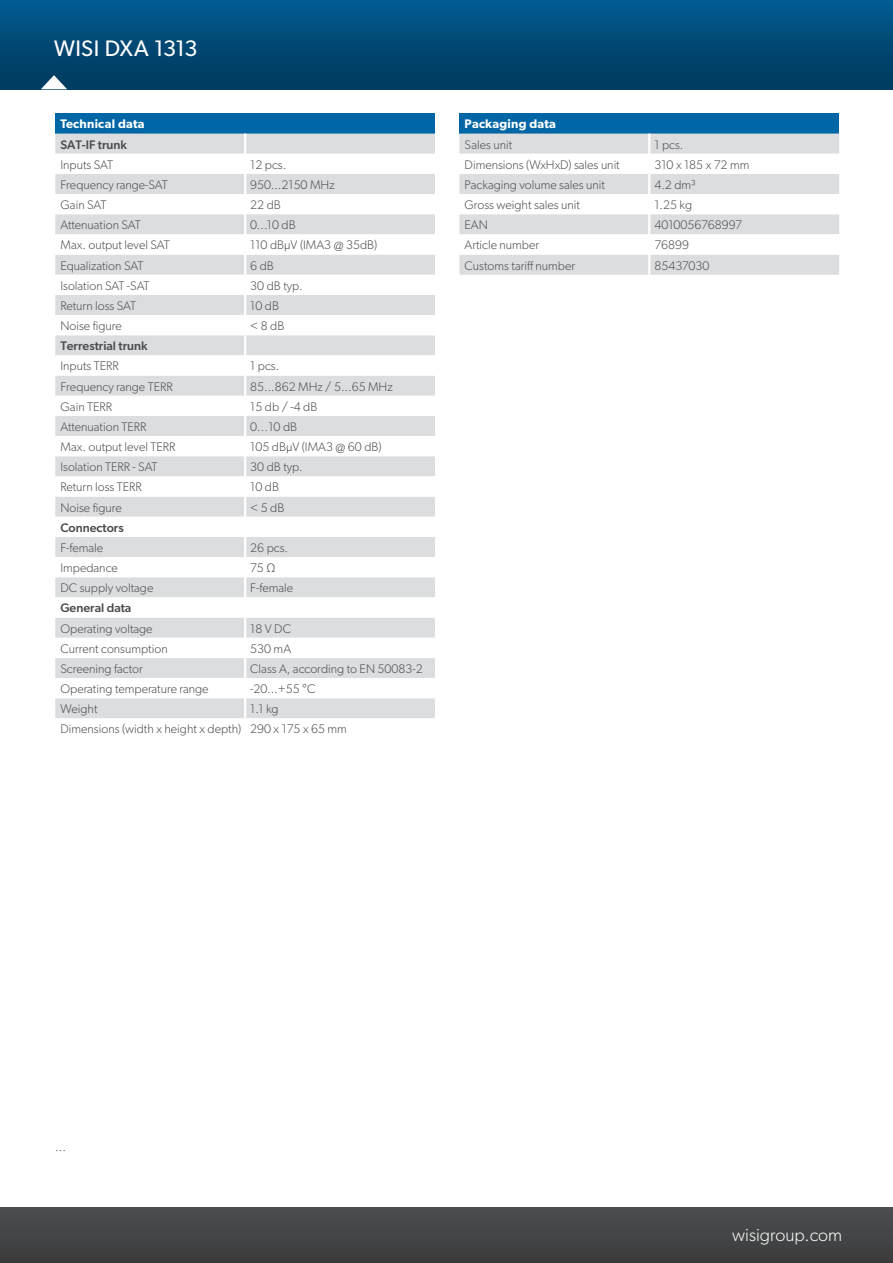
<style>
.page{position:relative;width:893px;height:1263px;background:#fff}
.page>*{position:absolute;margin:0;border:0;box-sizing:border-box;transform-origin:0 0}
.Headline_H2{font:22.5px "Gibson";color:#fff}
.t1{font:300 18px "Gibson";color:#fff}
.Attribut_Name{font:300 12.45px "Gibson";color:#4b4c4d}
.Attribut_Wert_und_Einheit{font:300 12.45px "Gibson";color:#4b4c4d}
.Attribut_Name-2{font:500 12.45px "Gibson";color:#4b4c4d}
.Tabelleninhalte_fett_weiß{font:600 12.45px "Gibson";letter-spacing:.02em;color:#fff}
.s1{font-family:"Frutiger LT Std"}
</style>
<div class="page">
<div style="left:0;top:0;width:893px;height:89px;background:linear-gradient(to bottom,#015b91,#00395b)"></div>
<svg style="left:0;top:0;width:1px;height:90px"></svg>
<div style="left:0;top:1208px;width:893px;height:55px;background:#454647"></div>
<svg style="left:41px;top:75px;width:26px;height:14px"></svg>
<div style="left:55px;top:113px;width:380px;height:21px;background:#0166a5"></div>
<div style="left:55px;top:134px;width:380px;height:20px;background:#dcdddf"></div>
<svg style="left:55px;top:174px;width:380px;height:544px"></svg>
<hr style="left:244px;top:134px;width:2px;height:20px;background:#fff">
<hr style="left:244px;top:174px;width:2px;height:20px;background:#fff">
<hr style="left:244px;top:194px;width:2px;height:20px;background:#fff">
<hr style="left:244px;top:214px;width:2px;height:20px;background:#fff">
<hr style="left:244px;top:234px;width:2px;height:21px;background:#fff">
<hr style="left:244px;top:255px;width:2px;height:20px;background:#fff">
<hr style="left:244px;top:275px;width:2px;height:20px;background:#fff">
<hr style="left:244px;top:295px;width:2px;height:20px;background:#fff">
<hr style="left:244px;top:315px;width:2px;height:20px;background:#fff">
<hr style="left:244px;top:335px;width:2px;height:20px;background:#fff">
<hr style="left:244px;top:355px;width:2px;height:21px;background:#fff">
<hr style="left:244px;top:376px;width:2px;height:20px;background:#fff">
<hr style="left:244px;top:396px;width:2px;height:20px;background:#fff">
<hr style="left:244px;top:416px;width:2px;height:20px;background:#fff">
<hr style="left:244px;top:436px;width:2px;height:20px;background:#fff">
<hr style="left:244px;top:456px;width:2px;height:20px;background:#fff">
<hr style="left:244px;top:476px;width:2px;height:21px;background:#fff">
<hr style="left:244px;top:497px;width:2px;height:20px;background:#fff">
<hr style="left:244px;top:517px;width:2px;height:20px;background:#fff">
<hr style="left:244px;top:537px;width:2px;height:20px;background:#fff">
<hr style="left:244px;top:557px;width:2px;height:20px;background:#fff">
<hr style="left:244px;top:577px;width:2px;height:20px;background:#fff">
<hr style="left:244px;top:597px;width:2px;height:21px;background:#fff">
<hr style="left:244px;top:618px;width:2px;height:20px;background:#fff">
<hr style="left:244px;top:638px;width:2px;height:20px;background:#fff">
<hr style="left:244px;top:658px;width:2px;height:20px;background:#fff">
<hr style="left:244px;top:678px;width:2px;height:20px;background:#fff">
<hr style="left:244px;top:698px;width:2px;height:20px;background:#fff">
<div style="left:459px;top:113px;width:380px;height:21px;background:#0166a5"></div>
<div style="left:459px;top:134px;width:380px;height:141px;background:#dcdddf"></div>
<svg style="left:459px;top:154px;width:380px;height:101px"></svg>
<hr style="left:648px;top:134px;width:2px;height:20px;background:#fff">
<hr style="left:648px;top:154px;width:2px;height:20px;background:#fff">
<hr style="left:648px;top:174px;width:2px;height:20px;background:#fff">
<hr style="left:648px;top:194px;width:2px;height:20px;background:#fff">
<hr style="left:648px;top:214px;width:2px;height:20px;background:#fff">
<hr style="left:648px;top:234px;width:2px;height:21px;background:#fff">
<hr style="left:648px;top:255px;width:2px;height:20px;background:#fff">
<p class="Headline_H2" style="left:54px;top:35px;width:145px">WISI DXA 1313</p>
<p class="Tabelleninhalte_fett_weiß" style="left:60px;top:117px;width:86px">Technical data</p>
<p class="Attribut_Name-2" style="left:60px;top:137px;width:68px">SAT-IF trunk</p>
<p class="Attribut_Name" style="left:60px;top:157px;width:54px">Inputs SAT</p>
<p class="Attribut_Wert_und_Einheit" style="left:250px;top:157px;width:38px">12 pcs.</p>
<p class="Attribut_Name" style="left:60px;top:177px;width:109px">Frequency range-SAT</p>
<p class="Attribut_Wert_und_Einheit" style="left:250px;top:177px;width:86px">950...2150 MHz</p>
<p class="Attribut_Name" style="left:60px;top:197px;width:48px">Gain SAT</p>
<p class="Attribut_Wert_und_Einheit" style="left:250px;top:197px;width:32px">22 dB</p>
<p class="Attribut_Name" style="left:60px;top:217px;width:82px">Attenuation SAT</p>
<p class="Attribut_Wert_und_Einheit" style="left:250px;top:217px;width:47px">0...10 dB</p>
<p class="Attribut_Name" style="left:60px;top:238px;width:111px">Max. output level SAT</p>
<p class="Attribut_Wert_und_Einheit" style="left:250px;top:238px;width:129px">110 dBµV (IMA3 @ 35dB)</p>
<p class="Attribut_Name" style="left:60px;top:258px;width:84px">Equalization SAT</p>
<p class="Attribut_Wert_und_Einheit" style="left:250px;top:258px;width:25px">6 dB</p>
<p class="Attribut_Name" style="left:60px;top:278px;width:91px">Isolation SAT -SAT</p>
<p class="Attribut_Wert_und_Einheit" style="left:250px;top:278px;width:54px">30 dB typ.</p>
<p class="Attribut_Name" style="left:60px;top:298px;width:77px">Return loss SAT</p>
<p class="Attribut_Wert_und_Einheit" style="left:250px;top:298px;width:30px">10 dB</p>
<p class="Attribut_Name" style="left:60px;top:318px;width:63px">Noise figure</p>
<p class="Attribut_Wert_und_Einheit" style="left:250px;top:318px;width:36px">&lt; 8 dB</p>
<p class="Attribut_Name-2" style="left:60px;top:338px;width:89px">Terrestrial trunk</p>
<p class="Attribut_Name" style="left:60px;top:359px;width:60px">Inputs TERR</p>
<p class="Attribut_Wert_und_Einheit" style="left:250px;top:359px;width:31px">1 pcs.</p>
<p class="Attribut_Name" style="left:60px;top:379px;width:114px">Frequency range TERR</p>
<p class="Attribut_Wert_und_Einheit" style="left:250px;top:379px;width:144px">85...862 MHz / 5...65 MHz</p>
<p class="Attribut_Name" style="left:60px;top:399px;width:53px">Gain TERR</p>
<p class="Attribut_Wert_und_Einheit" style="left:250px;top:399px;width:69px">15 db / -4 dB</p>
<p class="Attribut_Name" style="left:60px;top:419px;width:88px">Attenuation TERR</p>
<p class="Attribut_Wert_und_Einheit" style="left:250px;top:419px;width:49px">0…10 dB</p>
<p class="Attribut_Name" style="left:60px;top:439px;width:117px">Max. output level TERR</p>
<p class="Attribut_Wert_und_Einheit" style="left:250px;top:439px;width:133px">105 dBµV (IMA3 @ 60 dB)</p>
<p class="Attribut_Name" style="left:60px;top:459px;width:99px">Isolation TERR - SAT</p>
<p class="Attribut_Wert_und_Einheit" style="left:250px;top:459px;width:54px">30 dB typ.</p>
<p class="Attribut_Name" style="left:60px;top:480px;width:83px">Return loss TERR</p>
<p class="Attribut_Wert_und_Einheit" style="left:250px;top:480px;width:30px">10 dB</p>
<p class="Attribut_Name" style="left:60px;top:500px;width:63px">Noise figure</p>
<p class="Attribut_Wert_und_Einheit" style="left:250px;top:500px;width:36px">&lt; 5 dB</p>
<p class="Attribut_Name-2" style="left:60px;top:520px;width:65px">Connectors</p>
<p class="Attribut_Name" style="left:60px;top:540px;width:44px">F-female</p>
<p class="Attribut_Wert_und_Einheit" style="left:250px;top:540px;width:39px">26 pcs.</p>
<p class="Attribut_Name" style="left:60px;top:560px;width:59px">Impedance</p>
<p class="Attribut_Wert_und_Einheit" style="left:250px;top:560px;width:27px">75 <span class="s1">Ω</span></p>
<p class="Attribut_Name" style="left:60px;top:580px;width:94px">DC supply voltage</p>
<p class="Attribut_Wert_und_Einheit" style="left:250px;top:580px;width:44px">F-female</p>
<p class="Attribut_Name-2" style="left:60px;top:601px;width:73px">General data</p>
<p class="Attribut_Name" style="left:60px;top:621px;width:94px">Operating voltage</p>
<p class="Attribut_Wert_und_Einheit" style="left:250px;top:621px;width:42px">18 V DC</p>
<p class="Attribut_Name" style="left:60px;top:641px;width:109px">Current consumption</p>
<p class="Attribut_Wert_und_Einheit" style="left:250px;top:641px;width:42px">530 mA</p>
<p class="Attribut_Name" style="left:60px;top:661px;width:84px">Screening factor</p>
<p class="Attribut_Wert_und_Einheit" style="left:250px;top:661px;width:174px">Class A, according to EN 50083-2</p>
<p class="Attribut_Name" style="left:60px;top:681px;width:150px">Operating temperature range</p>
<p class="Attribut_Wert_und_Einheit" style="left:250px;top:681px;width:67px">-20...+55 °C</p>
<p class="Attribut_Name" style="left:60px;top:701px;width:39px">Weight</p>
<p class="Attribut_Wert_und_Einheit" style="left:250px;top:701px;width:30px">1.1 kg</p>
<p class="Attribut_Name" style="left:60px;top:722px;width:182px">Dimensions (width x height x depth)</p>
<p class="Attribut_Wert_und_Einheit" style="left:250px;top:722px;width:98px">290 x 175 x 65 mm</p>
<p class="Tabelleninhalte_fett_weiß" style="left:465px;top:117px;width:93px">Packaging data</p>
<p class="Attribut_Name" style="left:465px;top:137px;width:49px">Sales unit</p>
<p class="Attribut_Name" style="left:654px;top:137px;width:31px">1 pcs.</p>
<p class="Attribut_Name" style="left:465px;top:157px;width:157px">Dimensions (WxHxD) sales unit</p>
<p class="Attribut_Name" style="left:654px;top:157px;width:96px">310 x 185 x 72 mm</p>
<p class="Attribut_Name" style="left:465px;top:177px;width:142px">Packaging volume sales unit</p>
<p class="Attribut_Name" style="left:654px;top:177px;width:43px">4.2 dm³</p>
<p class="Attribut_Name" style="left:465px;top:197px;width:117px">Gross weight sales unit</p>
<p class="Attribut_Name" style="left:654px;top:197px;width:39px">1.25 kg</p>
<p class="Attribut_Name" style="left:465px;top:217px;width:25px">EAN</p>
<p class="Attribut_Name" style="left:654px;top:217px;width:89px">4010056768997</p>
<p class="Attribut_Name" style="left:465px;top:238px;width:76px">Article number</p>
<p class="Attribut_Name" style="left:654px;top:238px;width:36px">76899</p>
<p class="Attribut_Name" style="left:465px;top:258px;width:112px">Customs tariff number</p>
<p class="Attribut_Name" style="left:654px;top:258px;width:57px">85437030</p>
<p class="Attribut_Name" style="left:55px;top:1139px;width:12px">...</p>
<h2 class="t1" style="left:732px;top:1224px;width:111px">wisigroup.com</h2>
</div>
